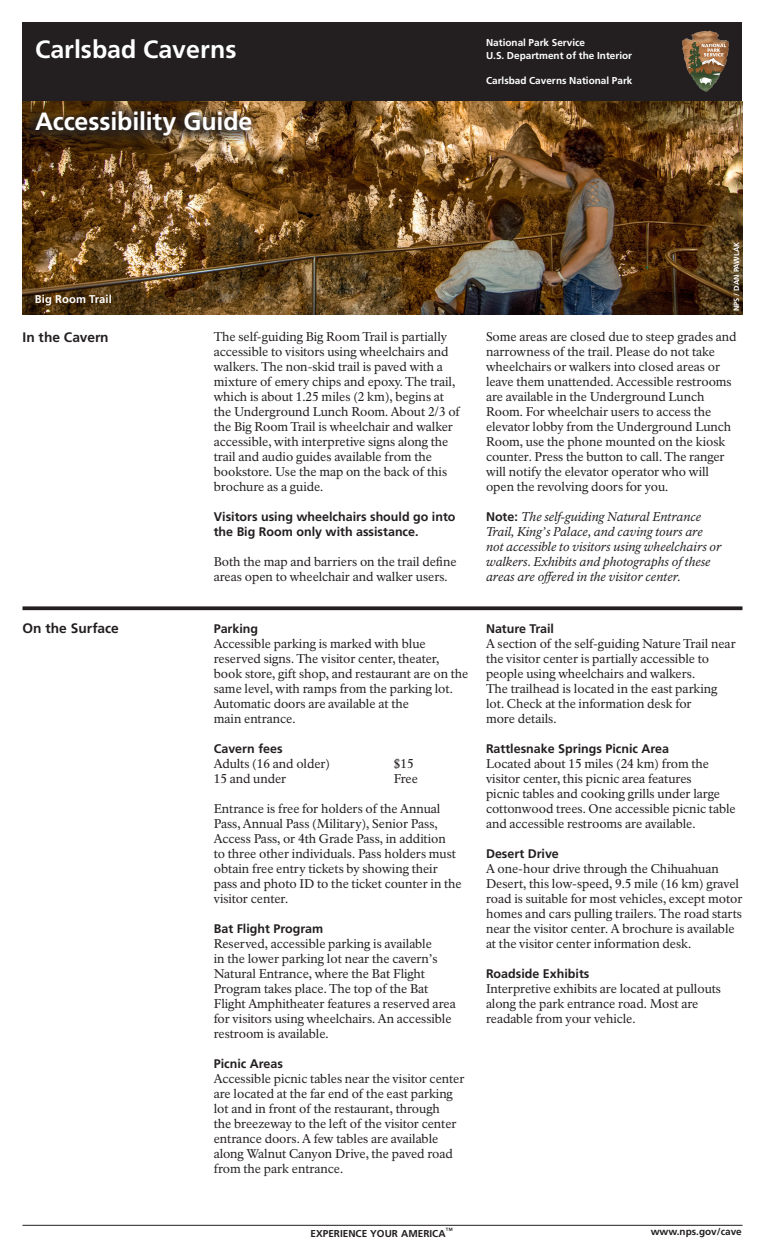
<style>
.page{position:relative;width:765px;height:1260px;background:#fff}
.page>*{position:absolute;margin:0;border:0;box-sizing:border-box;transform-origin:0 0}
.Title{font:700 25px "Frutiger LT Std";letter-spacing:-.005em;color:#fff}
.Black-band_site_name{font:700 25px "Frutiger LT Std";color:#fff}
.Main_Head_______11_1{font:700 13.75px "Frutiger LT Std";color:#231f20}
.Credits{font:12.5px/15px "NPS Rawlinson OT";letter-spacing:-.005em;color:#231f20}
.Credits-2{font:italic 12.5px/15px "NPS Rawlinson OT";color:#231f20}
.Credits-3{font:700 12.5px/15px "Frutiger LT Std";color:#231f20}
.Main_Head_______11_1-2{font:700 11.25px "Frutiger LT Std";letter-spacing:.005em;color:#fff}
.Black-band__DOI_NPS{font:700 10px "Frutiger LT Std";color:#fff}
.EXPERIENCE_YOUR_AME{font:700 10px "Frutiger LT Std";color:#231f20}
.Web_address{font:700 10px "Frutiger LT Std";color:#231f20}
.t1{font:700 7.5px "Frutiger LT Std";color:#fff}
.s1{font-family:"Frutiger LT Std";font-weight:700;font-style:normal}
</style>
<div class="page">
<img style="left:22px;top:101px;width:720px;height:214px">
<div style="left:19px;top:102px;width:239px;height:48px;background:#231f20;opacity:.85"></div>
<hr style="left:22px;top:1225px;width:720px;height:1px;background:#231f20">
<svg style="left:22px;top:606px;width:720px;height:4px;background:#393536"></svg>
<div style="left:22px;top:22px;width:720px;height:79px;background:#231f20"></div>
<img style="left:682px;top:31px;width:33px;height:61px">
<p class="Black-band_site_name" style="left:35px;top:34px;width:203px">Carlsbad Caverns</p>
<p class="Black-band__DOI_NPS" style="left:486px;top:37px;width:101px">National Park Service</p>
<p class="Black-band__DOI_NPS" style="left:486px;top:49px;width:148px">U.S. Department of the Interior</p>
<p class="Black-band__DOI_NPS" style="left:486px;top:74px;width:148px">Carlsbad Caverns National Park</p>
<p class="Title" style="left:35px;top:107px;width:219px">Accessibility Guide</p>
<p class="Main_Head_______11_1-2" style="left:35px;top:293px;width:78px">Big Room Trail</p>
<p class="Main_Head_______11_1" style="left:22px;top:329px;width:88px">In the Cavern</p>
<p class="Credits" style="left:214px;top:329px;width:248px">The self-guiding Big Room Trail is partially accessible to visitors using wheelchairs and walkers. The non-skid trail is paved with a mixture of emery chips and epoxy. The trail, which is about 1.25 miles (2 km), begins at the Underground Lunch Room. About 2/3 of the Big Room Trail is wheelchair and walker accessible, with interpretive signs along the trail and audio guides available from the bookstore. Use the map on the back of this brochure as a guide.</p>
<p class="Credits-3" style="left:214px;top:509px;width:243px">Visitors using wheelchairs should go into the Big Room only with assistance.</p>
<p class="Credits" style="left:214px;top:554px;width:244px">Both the map and barriers on the trail define areas open to wheelchair and walker users.</p>
<p class="Main_Head_______11_1" style="left:22px;top:621px;width:98px">On the Surface</p>
<p class="Credits-3" style="left:214px;top:621px;width:46px">Parking</p>
<p class="Credits" style="left:214px;top:636px;width:256px">Accessible parking is marked with blue reserved signs. The visitor center, theater, book store, gift shop, and restaurant are on the same level, with ramps from the parking lot.<br>Automatic doors are available at the</p>
<p class="Credits" style="left:214px;top:711px;width:83px">main entrance.</p>
<p class="Credits-3" style="left:214px;top:741px;width:70px">Cavern fees</p>
<p class="Credits" style="left:214px;top:756px;width:118px">Adults (16 and older)</p>
<p class="Credits" style="left:394px;top:756px;width:21px">$15</p>
<p class="Credits" style="left:214px;top:771px;width:74px">15 and under</p>
<p class="Credits" style="left:394px;top:771px;width:26px">Free</p>
<p class="Credits" style="left:214px;top:801px;width:228px">Entrance is free for holders of the Annual</p>
<p class="Credits" style="left:214px;top:816px;width:249px">Pass, Annual Pass (Military), Senior Pass, Access Pass, or 4th Grade Pass, in addition<br>to three other individuals. Pass holders must obtain free entry tickets by showing their pass and photo ID to the ticket counter in the visitor center.</p>
<p class="Credits-3" style="left:214px;top:921px;width:111px">Bat Flight Program</p>
<p class="Credits" style="left:214px;top:936px;width:220px">Reserved, accessible parking is available</p>
<p class="Credits" style="left:214px;top:951px;width:243px">in the lower parking lot near the cavern’s Natural Entrance, where the Bat Flight Program takes place. The top of the Bat Flight Amphitheater features a reserved area for visitors using wheelchairs. An accessible restroom is available.</p>
<p class="Credits-3" style="left:214px;top:1056px;width:71px">Picnic Areas</p>
<p class="Credits" style="left:214px;top:1071px;width:252px">Accessible picnic tables near the visitor center are located at the far end of the east parking lot and in front of the restaurant, through<br>the breezeway to the left of the visitor center entrance doors. A few tables are available along Walnut Canyon Drive, the paved road from the park entrance.</p>
<p class="t1" style="left:732px;top:311px;width:71px;rotate:-90deg">NPS / DAN PAWLAK</p>
<p class="Credits" style="left:486px;top:329px;width:252px">Some areas are closed due to steep grades and narrowness of the trail. Please do not take wheelchairs or walkers into closed areas or leave them unattended. Accessible restrooms are available in the Underground Lunch Room. For wheelchair users to access the elevator lobby from the Underground Lunch Room, use the phone mounted on the kiosk counter. Press the button to call. The ranger will notify the elevator operator who will open the revolving doors for you.</p>
<p class="Credits-2" style="left:486px;top:509px;width:237px"><span class="s1">Note:</span> The self-guiding Natural Entrance Trail, King’s Palace, and caving tours are not accessible to visitors using wheelchairs or walkers. Exhibits and photographs of these areas are offered in the visitor center.</p>
<p class="Credits-3" style="left:486px;top:621px;width:70px">Nature Trail</p>
<p class="Credits" style="left:486px;top:636px;width:251px">A section of the self-guiding Nature Trail near the visitor center is partially accessible to people using wheelchairs and walkers.<br>The trailhead is located in the east parking lot. Check at the information desk for</p>
<p class="Credits" style="left:486px;top:711px;width:72px">more details.</p>
<p class="Credits-3" style="left:486px;top:741px;width:185px">Rattlesnake Springs Picnic Area</p>
<p class="Credits" style="left:486px;top:756px;width:251px">Located about 15 miles (24 km) from the visitor center, this picnic area features<br>picnic tables and cooking grills under large cottonwood trees. One accessible picnic table and accessible restrooms are available.</p>
<p class="Credits-3" style="left:486px;top:846px;width:74px">Desert Drive</p>
<p class="Credits" style="left:486px;top:861px;width:258px">A one-hour drive through the Chihuahuan Desert, this low-speed, 9.5 mile (16 km) gravel road is suitable for most vehicles, except motor homes and cars pulling trailers. The road starts near the visitor center. A brochure is available at the visitor center information desk.</p>
<p class="Credits-3" style="left:486px;top:966px;width:105px">Roadside Exhibits</p>
<p class="Credits" style="left:486px;top:981px;width:237px">Interpretive exhibits are located at pullouts along the park entrance road. Most are readable from your vehicle.</p>
<p class="EXPERIENCE_YOUR_AME" style="left:311px;top:1228px;width:144px">EXPERIENCE YOUR AMERICA<sup>™</sup></p>
<p class="Web_address" style="left:651px;top:1226px;width:93px">www.nps.gov/cave</p>
</div>
